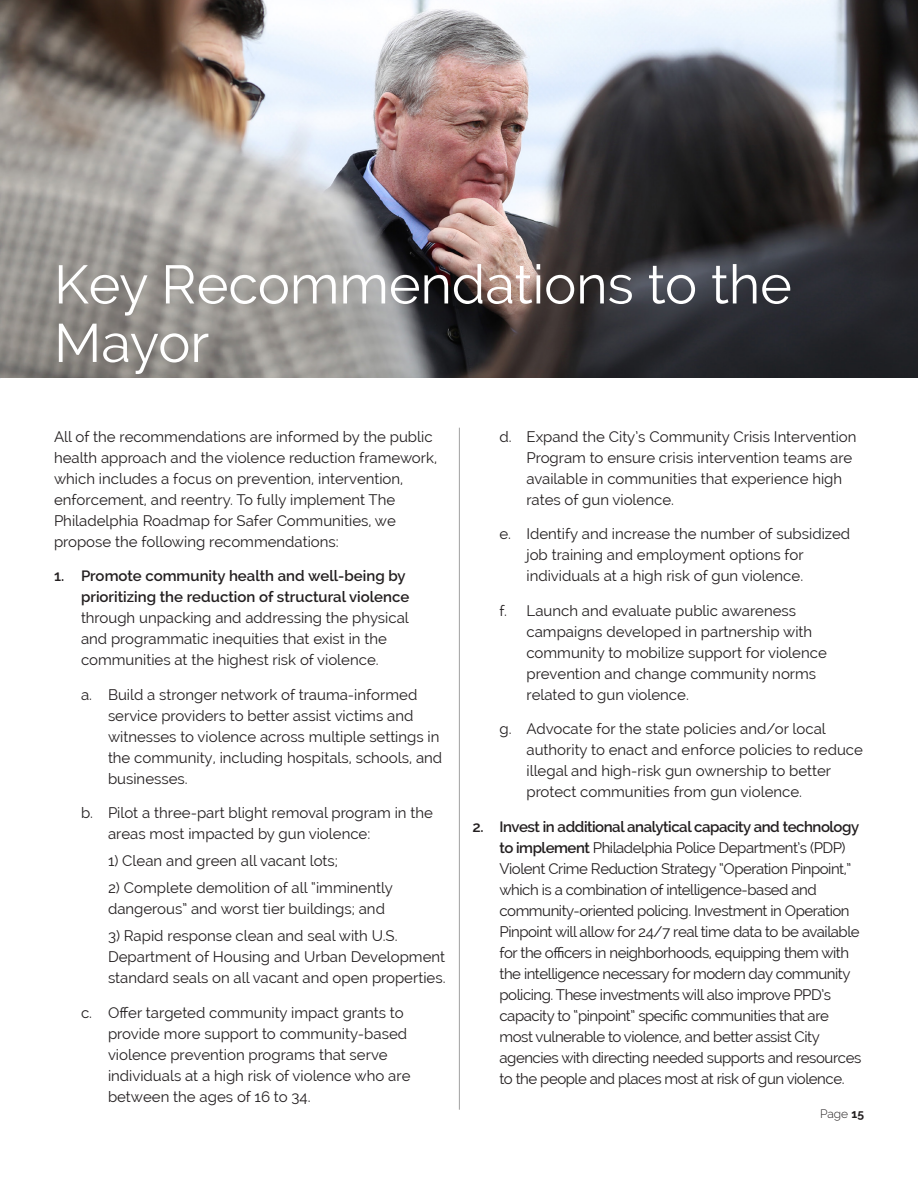
<style>
.page{position:relative;width:918px;height:1188px;background:#fff}
.page>*{position:absolute;margin:0;border:0;box-sizing:border-box;transform-origin:0 0}
.t1{font:54px/58.5px "Raleway";color:#fff}
.t2{font:15px/21px "Raleway";color:#231f20}
.t3{font:15px/21px "Raleway";letter-spacing:-.03em;color:#231f20}
.t4{font:300 12px "Raleway";color:#231f20}
.s1{font-weight:600}
.s2{font-weight:700}
</style>
<div class="page">
<img style="left:0;top:0;width:918px;height:378px">
<hr style="left:459px;top:428px;width:1px;height:682px;background:#a1a1a1">
<p class="t1" style="left:54px;top:255px;width:739px">Key Recommendations to the<br>Mayor</p>
<p class="t2" style="left:54px;top:426px;width:385px">All of the recommendations are informed by the public health approach and the violence reduction framework, which includes a focus on prevention, intervention, enforcement, and reentry. To fully implement The Philadelphia Roadmap for Safer Communities, we propose the following recommendations:</p>
<p class="t2" style="left:81px;top:565px;width:330px;text-indent:-27px"><span class="s1">1. Promote community health and well-being by prioritizing the reduction of structural violence </span>through unpacking and addressing the physical and programmatic inequities that exist in the communities at the highest risk of violence.</p>
<p class="t2" style="left:108px;top:684px;width:336px;text-indent:-27px">a. Build a stronger network of trauma-informed service providers to better assist victims and witnesses to violence across multiple settings in the community, including hospitals, schools, and businesses.</p>
<p class="t2" style="left:108px;top:802px;width:326px;text-indent:-27px">b. Pilot a three-part blight removal program in the areas most impacted by gun violence:</p>
<p class="t2" style="left:108px;top:850px;width:232px">1) Clean and green all vacant lots;</p>
<p class="t2" style="left:108px;top:877px;width:286px">2) Complete demolition of all “imminently dangerous” and worst tier buildings; and</p>
<p class="t2" style="left:108px;top:925px;width:339px">3) Rapid response clean and seal with U.S.<br>Department of Housing and Urban Development standard seals on all vacant and open properties.</p>
<p class="t2" style="left:108px;top:1002px;width:304px;text-indent:-27px">c. Offer targeted community impact grants to provide more support to community-based violence prevention programs that serve individuals at a high risk of violence who are between the ages of 16 to 34.</p>
<p class="t2" style="left:526px;top:426px;width:332px;text-indent:-27px">d. Expand the City’s Community Crisis Intervention Program to ensure crisis intervention teams are available in communities that experience high rates of gun violence.</p>
<p class="t2" style="left:526px;top:523px;width:325px;text-indent:-27px">e. Identify and increase the number of subsidized job training and employment options for individuals at a high risk of gun violence.</p>
<p class="t2" style="left:526px;top:600px;width:302px;text-indent:-27px">f. Launch and evaluate public awareness campaigns developed in partnership with community to mobilize support for violence prevention and change community norms related to gun violence.</p>
<p class="t2" style="left:526px;top:718px;width:338px;text-indent:-27px">g. Advocate for the state policies and/or local authority to enact and enforce policies to reduce illegal and high-risk gun ownership to better protect communities from gun violence.</p>
<p class="t3" style="left:500px;top:816px;width:363px;text-indent:-27px"><span class="s1">2. Invest in additional analytical capacity and technology to implement</span> Philadelphia Police Department’s (PDP)<br>Violent Crime Reduction Strategy “Operation Pinpoint,” which is a combination of intelligence-based and community-oriented policing. Investment in Operation Pinpoint will allow for 24/7 real time data to be available for the officers in neighborhoods, equipping them with the intelligence necessary for modern day community policing. These investments will also improve PPD’s capacity to “pinpoint” specific communities that are most vulnerable to violence, and better assist City agencies with directing needed supports and resources to the people and places most at risk of gun violence.</p>
<p class="t4" style="left:820px;top:1107px;width:45px">Page <span class="s2">15</span></p>
</div>
